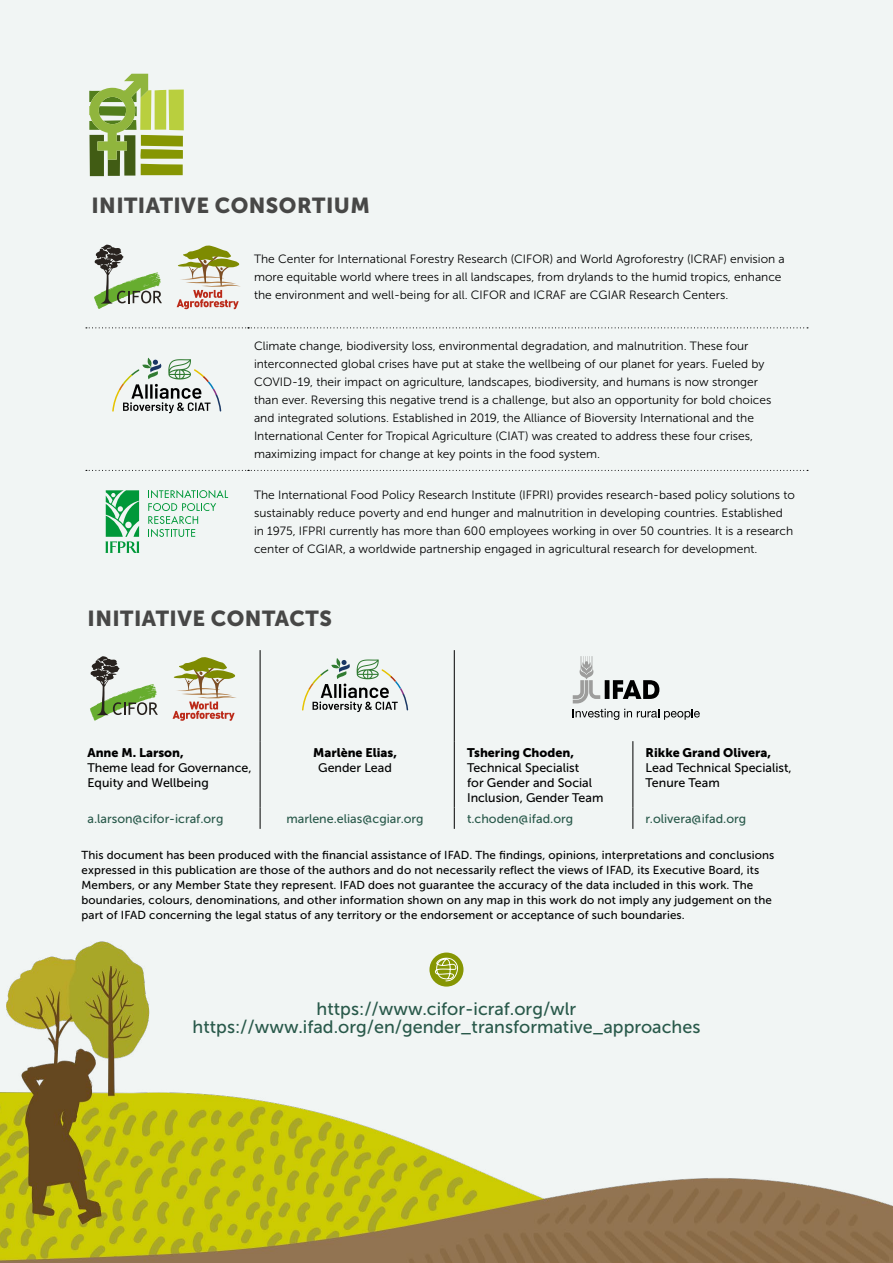
<style>
.page{position:relative;width:893px;height:1263px;background:#f1f5f4}
.page>*{position:absolute;margin:0;border:0;box-sizing:border-box;transform-origin:0 0}
.t1{font:21.6px "Museo Sans 900";letter-spacing:.02em;color:#474746}
.t2{font:18px/18px "Museo Sans 500";color:#29594a;text-align:center}
.t3{font:12.45px/15px "Museo Sans 500";color:#000}
.t4{font:12.45px "Museo Sans 500";color:#29594a}
.t5{font:12.45px "Museo Sans 900";color:#000}
.t6{font:12px/18px "Museo Sans 300";color:#000}
.t7{font:11.55px/15px "Museo Sans 500";letter-spacing:.01em;color:#000}
</style>
<div class="page">
<img style="left:0;top:941px;width:893px;height:322px">
<svg style="left:86px;top:327px;width:722px;height:1px"></svg>
<svg style="left:86px;top:470px;width:722px;height:1px"></svg>
<svg style="left:94px;top:245px;width:68px;height:64px"></svg>
<svg style="left:177px;top:245px;width:63px;height:64px"></svg>
<svg style="left:112px;top:358px;width:109px;height:55px"></svg>
<svg style="left:148px;top:490px;width:80px;height:47px"></svg>
<svg style="left:105px;top:490px;width:34px;height:63px"></svg>
<hr style="left:260px;top:650px;width:1px;height:91px;background:#000">
<hr style="left:260px;top:741px;width:1px;height:66px;background:#000">
<svg style="left:260px;top:807px;width:1px;height:22px"></svg>
<hr style="left:454px;top:650px;width:1px;height:91px;background:#000">
<hr style="left:454px;top:741px;width:1px;height:66px;background:#000">
<hr style="left:633px;top:741px;width:1px;height:66px;background:#000">
<svg style="left:454px;top:807px;width:1px;height:22px"></svg>
<svg style="left:633px;top:807px;width:1px;height:22px"></svg>
<svg style="left:90px;top:656px;width:68px;height:65px"></svg>
<svg style="left:173px;top:657px;width:63px;height:64px"></svg>
<svg style="left:302px;top:658px;width:106px;height:54px"></svg>
<svg style="left:573px;top:709px;width:127px;height:11px"></svg>
<svg style="left:573px;top:656px;width:86px;height:47px"></svg>
<div style="left:429px;top:952px;width:34px;height:34px;background:#869603;border-radius:50%"></div>
<svg style="left:435px;top:957px;width:23px;height:25px"></svg>
<svg style="left:89px;top:74px;width:95px;height:102px"></svg>
<h1 class="t1" style="left:91px;top:193px;width:280px">INITIATIVE CONSORTIUM</h1>
<p class="t6" style="left:254px;top:250px;width:532px">The Center for International Forestry Research (CIFOR) and World Agroforestry (ICRAF) envision a more equitable world where trees in all landscapes, from drylands to the humid tropics, enhance the environment and well-being for all. CIFOR and ICRAF are CGIAR Research Centers.</p>
<p class="t6" style="left:254px;top:337px;width:519px">Climate change, biodiversity loss, environmental degradation, and malnutrition. These four interconnected global crises have put at stake the wellbeing of our planet for years. Fueled by COVID-19, their impact on agriculture, landscapes, biodiversity, and humans is now stronger than ever. Reversing this negative trend is a challenge, but also an opportunity for bold choices and integrated solutions. Established in 2019, the Alliance of Bioversity International and the International Center for Tropical Agriculture (CIAT) was created to address these four crises, maximizing impact for change at key points in the food system.</p>
<p class="t6" style="left:254px;top:486px;width:542px">The International Food Policy Research Institute (IFPRI) provides research-based policy solutions to sustainably reduce poverty and end hunger and malnutrition in developing countries. Established in 1975, IFPRI currently has more than 600 employees working in over 50 countries. It is a research center of CGIAR, a worldwide partnership engaged in agricultural research for development.</p>
<h1 class="t1" style="left:87px;top:606px;width:246px">INITIATIVE CONTACTS</h1>
<p class="t5" style="left:87px;top:745px;width:98px">Anne M. Larson,</p>
<p class="t3" style="left:87px;top:760px;width:166px">Theme lead for Governance,<br>Equity and Wellbeing</p>
<p class="t5" style="left:313px;top:745px;width:85px">Marlène Elias,</p>
<p class="t3" style="left:318px;top:760px;width:75px">Gender Lead</p>
<p class="t5" style="left:467px;top:745px;width:108px">Tshering Choden,</p>
<p class="t3" style="left:467px;top:760px;width:138px">Technical Specialist<br>for Gender and Social<br>Inclusion, Gender Team</p>
<p class="t5" style="left:646px;top:745px;width:127px">Rikke Grand Olivera,</p>
<p class="t3" style="left:646px;top:760px;width:148px">Lead Technical Specialist,<br>Tenure Team</p>
<p class="t4" style="left:87px;top:812px;width:137px">a.larson@cifor-icraf.org</p>
<p class="t4" style="left:286px;top:812px;width:139px">marlene.elias@cgiar.org</p>
<p class="t4" style="left:467px;top:812px;width:108px">t.choden@ifad.org</p>
<p class="t4" style="left:646px;top:812px;width:102px">r.olivera@ifad.org</p>
<p class="t7" style="left:81px;top:848px;width:694px">This document has been produced with the financial assistance of IFAD. The findings, opinions, interpretations and conclusions expressed in this publication are those of the authors and do not necessarily reflect the views of IFAD, its Executive Board, its Members, or any Member State they represent. IFAD does not guarantee the accuracy of the data included in this work. The boundaries, colours, denominations, and other information shown on any map in this work do not imply any judgement on the part of IFAD concerning the legal status of any territory or the endorsement or acceptance of such boundaries.</p>
<h2 class="t2" style="left:193px;top:999px;width:509px">https://www.cifor-icraf.org/wlr https://www.ifad.org/en/gender_transformative_approaches</h2>
</div>
